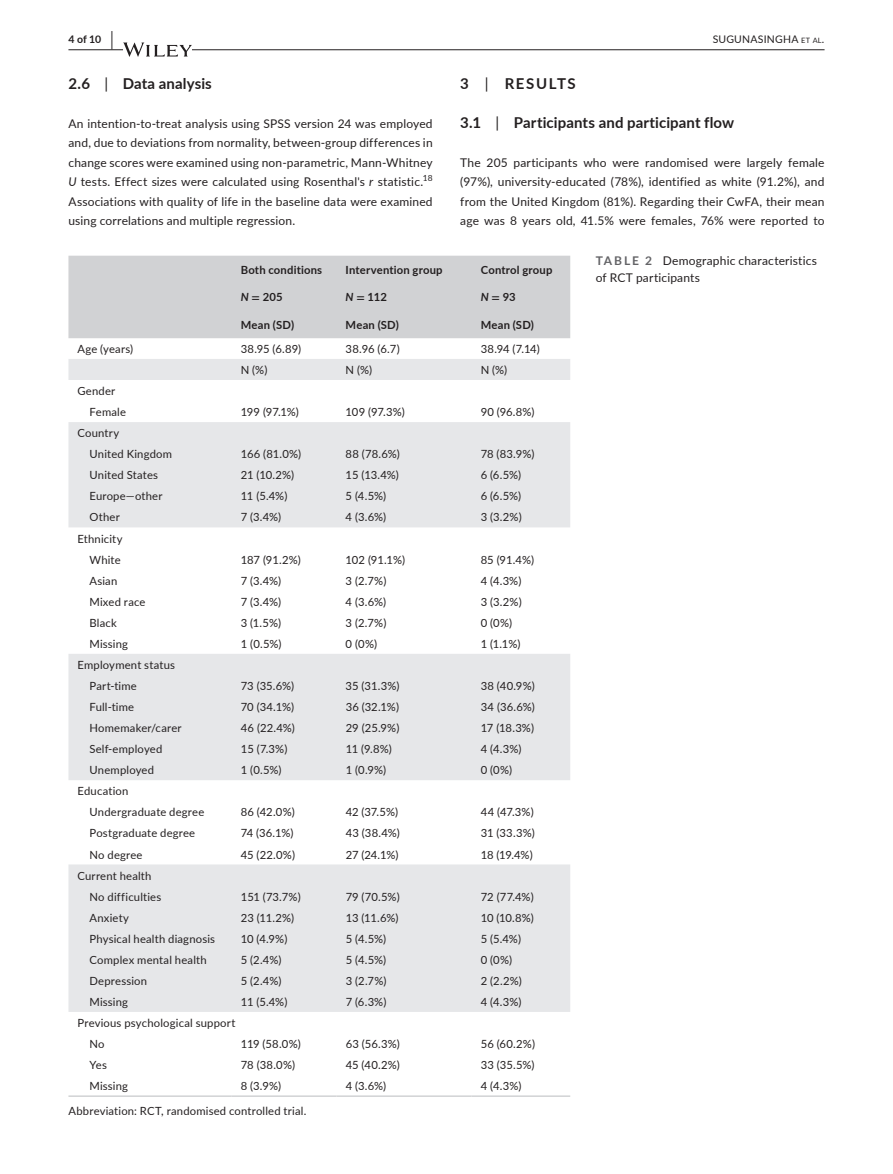
<style>
.page{position:relative;width:893px;height:1174px;background:#fff}
.page>*{position:absolute;margin:0;border:0;box-sizing:border-box;transform-origin:0 0}
.t1{font:700 15px "Lato";letter-spacing:.01em;color:#231f20}
.t2{font:700 15px "Lato";letter-spacing:.105em;color:#231f20}
.t3{font:12px/19.5px "Lato";letter-spacing:.015em;color:#231f20;text-align:justify}
.t4{font:11.25px/21px "Lato";letter-spacing:.015em;color:#231f20}
.t5{font:700 11.25px "Lato";letter-spacing:.02em;color:#231f20}
.t6{font:10.5px "Lato";letter-spacing:.02em;color:#231f20}
.t7{font:700 10.5px "Lato";color:#231f20}
.t8{font:8.4px "Lato";color:#231f20}
.s1{font-size:19.5px}
.s2{font-size:7.35px}
.s3{font-weight:400}
.s4{font-style:italic}
.s5{font-family:"STIX Two Text"}
.s6{font-weight:700;color:#636366}
</style>
<div class="page">
<hr style="left:68px;top:49px;width:756px;height:1px;background:#231f20">
<svg style="left:123px;top:42px;width:69px;height:15px"></svg>
<div style="left:68px;top:256px;width:502px;height:82px;background:#d1d2d4"></div>
<svg style="left:68px;top:359px;width:502px;height:653px;fill:#e6e7e9"></svg>
<hr style="left:68px;top:1095px;width:164px;height:1px;background:#d1d2d4">
<hr style="left:232px;top:1095px;width:105px;height:1px;background:#d1d2d4">
<hr style="left:337px;top:1095px;width:135px;height:1px;background:#d1d2d4">
<hr style="left:472px;top:1095px;width:98px;height:1px;background:#d1d2d4">
<p class="t7" style="left:68px;top:31px;width:46px">4 of 10 <span class="s1">|</span></p>
<p class="t6" style="left:713px;top:31px;width:113px">SUGUNASINGHA <span class="s2">et al</span>.</p>
<h1 class="t1" style="left:68px;top:72px;width:145px">2.6 <span class="s3">|</span> Data analysis</h1>
<p class="t3" style="left:68px;top:113px;width:366px">An intention-to-treat analysis using SPSS version 24 was employed and, due to deviations from normality, between-group differences in change scores were examined using non-parametric, Mann-Whitney <span class="s4">U</span> tests. Effect sizes were calculated using Rosenthal's <span class="s4">r</span> statistic.</p>
<h1 class="t2" style="left:460px;top:72px;width:117px">3 <span class="s3">|</span> RESULTS</h1>
<h1 class="t1" style="left:460px;top:111px;width:275px">3.1 <span class="s3">|</span> Participants and participant flow</h1>
<p class="t3" style="left:460px;top:152px;width:366px">The 205 participants who were randomised were largely female (97%), university-educated (78%), identified as white (91.2%), and from the United Kingdom (81%). Regarding their CwFA, their mean age was 8 years old, 41.5% were females, 76% were reported to</p>
<p class="t8" style="left:423px;top:172px;width:11px">18</p>
<p class="t3" style="left:68px;top:191px;width:366px">Associations with quality of life in the baseline data were examined using correlations and multiple regression.</p>
<p class="t5" style="left:241px;top:261px;width:83px">Both conditions</p>
<p class="t5" style="left:346px;top:261px;width:99px">Intervention group</p>
<p class="t5" style="left:481px;top:261px;width:73px">Control group</p>
<p class="t5" style="left:241px;top:289px;width:44px"><span class="s4">N</span><span class="s5">=</span>205</p>
<p class="t5" style="left:346px;top:289px;width:43px"><span class="s4">N</span> <span class="s5">=</span> 112</p>
<p class="t5" style="left:481px;top:289px;width:37px"><span class="s4">N</span><span class="s5">=</span>93</p>
<p class="t5" style="left:241px;top:317px;width:55px">Mean (SD)</p>
<p class="t5" style="left:346px;top:317px;width:55px">Mean (SD)</p>
<p class="t5" style="left:481px;top:317px;width:55px">Mean (SD)</p>
<p class="t4" style="left:77px;top:338px;width:57px">Age (years)</p>
<p class="t4" style="left:241px;top:338px;width:62px">38.95 (6.89)</p>
<p class="t4" style="left:346px;top:338px;width:56px">38.96 (6.7)</p>
<p class="t4" style="left:481px;top:338px;width:60px">38.94 (7.14)</p>
<p class="t4" style="left:241px;top:359px;width:28px">N (%)</p>
<p class="t4" style="left:346px;top:359px;width:28px">N (%)</p>
<p class="t4" style="left:481px;top:359px;width:28px">N (%)</p>
<p class="t4" style="left:89px;top:380px;width:38px;text-indent:-12px">Gender<br>Female</p>
<p class="t4" style="left:241px;top:401px;width:60px">199 (97.1%)</p>
<p class="t4" style="left:346px;top:401px;width:61px">109 (97.3%)</p>
<p class="t4" style="left:481px;top:401px;width:55px">90 (96.8%)</p>
<p class="t4" style="left:89px;top:422px;width:84px;text-indent:-12px">Country<br>United Kingdom</p>
<p class="t4" style="left:241px;top:443px;width:62px">166 (81.0%)</p>
<p class="t4" style="left:346px;top:443px;width:56px">88 (78.6%)</p>
<p class="t4" style="left:481px;top:443px;width:55px">78 (83.9%)</p>
<p class="t4" style="left:89px;top:464px;width:70px">United States</p>
<p class="t4" style="left:241px;top:464px;width:55px">21 (10.2%)</p>
<p class="t4" style="left:346px;top:464px;width:55px">15 (13.4%)</p>
<p class="t4" style="left:481px;top:464px;width:42px">6 (6.5%)</p>
<p class="t4" style="left:89px;top:485px;width:74px">Europe—other</p>
<p class="t4" style="left:241px;top:485px;width:48px">11 (5.4%)</p>
<p class="t4" style="left:346px;top:485px;width:42px">5 (4.5%)</p>
<p class="t4" style="left:481px;top:485px;width:42px">6 (6.5%)</p>
<p class="t4" style="left:89px;top:506px;width:32px">Other</p>
<p class="t4" style="left:241px;top:506px;width:42px">7 (3.4%)</p>
<p class="t4" style="left:346px;top:506px;width:42px">4 (3.6%)</p>
<p class="t4" style="left:481px;top:506px;width:42px">3 (3.2%)</p>
<p class="t4" style="left:77px;top:527px;width:47px;text-align:right">Ethnicity<br>White</p>
<p class="t4" style="left:241px;top:548px;width:62px">187 (91.2%)</p>
<p class="t4" style="left:346px;top:548px;width:61px">102 (91.1%)</p>
<p class="t4" style="left:481px;top:548px;width:55px">85 (91.4%)</p>
<p class="t4" style="left:89px;top:569px;width:29px">Asian</p>
<p class="t4" style="left:241px;top:569px;width:42px">7 (3.4%)</p>
<p class="t4" style="left:346px;top:569px;width:42px">3 (2.7%)</p>
<p class="t4" style="left:481px;top:569px;width:42px">4 (4.3%)</p>
<p class="t4" style="left:89px;top:590px;width:58px">Mixed race</p>
<p class="t4" style="left:241px;top:590px;width:42px">7 (3.4%)</p>
<p class="t4" style="left:346px;top:590px;width:42px">4 (3.6%)</p>
<p class="t4" style="left:481px;top:590px;width:42px">3 (3.2%)</p>
<p class="t4" style="left:89px;top:612px;width:29px">Black</p>
<p class="t4" style="left:241px;top:612px;width:42px">3 (1.5%)</p>
<p class="t4" style="left:346px;top:612px;width:42px">3 (2.7%)</p>
<p class="t4" style="left:481px;top:612px;width:33px">0 (0%)</p>
<p class="t4" style="left:89px;top:633px;width:40px">Missing</p>
<p class="t4" style="left:241px;top:633px;width:42px">1 (0.5%)</p>
<p class="t4" style="left:346px;top:633px;width:33px">0 (0%)</p>
<p class="t4" style="left:481px;top:633px;width:41px">1 (1.1%)</p>
<p class="t4" style="left:89px;top:654px;width:87px;text-indent:-12px">Employment status<br>Part-time</p>
<p class="t4" style="left:241px;top:675px;width:55px">73 (35.6%)</p>
<p class="t4" style="left:346px;top:675px;width:55px">35 (31.3%)</p>
<p class="t4" style="left:481px;top:675px;width:56px">38 (40.9%)</p>
<p class="t4" style="left:89px;top:696px;width:46px">Full-time</p>
<p class="t4" style="left:241px;top:696px;width:55px">70 (34.1%)</p>
<p class="t4" style="left:346px;top:696px;width:55px">36 (32.1%)</p>
<p class="t4" style="left:481px;top:696px;width:56px">34 (36.6%)</p>
<p class="t4" style="left:89px;top:717px;width:94px">Homemaker/carer</p>
<p class="t4" style="left:241px;top:717px;width:56px">46 (22.4%)</p>
<p class="t4" style="left:346px;top:717px;width:55px">29 (25.9%)</p>
<p class="t4" style="left:481px;top:717px;width:55px">17 (18.3%)</p>
<p class="t4" style="left:89px;top:738px;width:74px">Self-employed</p>
<p class="t4" style="left:241px;top:738px;width:48px">15 (7.3%)</p>
<p class="t4" style="left:346px;top:738px;width:48px">11 (9.8%)</p>
<p class="t4" style="left:481px;top:738px;width:42px">4 (4.3%)</p>
<p class="t4" style="left:89px;top:759px;width:66px">Unemployed</p>
<p class="t4" style="left:241px;top:759px;width:42px">1 (0.5%)</p>
<p class="t4" style="left:346px;top:759px;width:42px">1 (0.9%)</p>
<p class="t4" style="left:481px;top:759px;width:33px">0 (0%)</p>
<p class="t4" style="left:89px;top:780px;width:116px;text-indent:-12px">Education<br>Undergraduate degree</p>
<p class="t4" style="left:241px;top:801px;width:56px">86 (42.0%)</p>
<p class="t4" style="left:346px;top:801px;width:54px">42 (37.5%)</p>
<p class="t4" style="left:481px;top:801px;width:54px">44 (47.3%)</p>
<p class="t4" style="left:89px;top:822px;width:107px">Postgraduate degree</p>
<p class="t4" style="left:241px;top:822px;width:54px">74 (36.1%)</p>
<p class="t4" style="left:346px;top:822px;width:56px">43 (38.4%)</p>
<p class="t4" style="left:481px;top:822px;width:56px">31 (33.3%)</p>
<p class="t4" style="left:89px;top:843px;width:55px">No degree</p>
<p class="t4" style="left:241px;top:843px;width:56px">45 (22.0%)</p>
<p class="t4" style="left:346px;top:843px;width:54px">27 (24.1%)</p>
<p class="t4" style="left:481px;top:843px;width:53px">18 (19.4%)</p>
<p class="t4" style="left:89px;top:864px;width:73px;text-indent:-12px">Current health<br>No difficulties</p>
<p class="t4" style="left:241px;top:885px;width:61px">151 (73.7%)</p>
<p class="t4" style="left:346px;top:885px;width:56px">79 (70.5%)</p>
<p class="t4" style="left:481px;top:885px;width:54px">72 (77.4%)</p>
<p class="t4" style="left:89px;top:906px;width:41px">Anxiety</p>
<p class="t4" style="left:241px;top:906px;width:55px">23 (11.2%)</p>
<p class="t4" style="left:346px;top:906px;width:54px">13 (11.6%)</p>
<p class="t4" style="left:481px;top:906px;width:55px">10 (10.8%)</p>
<p class="t4" style="left:89px;top:927px;width:127px">Physical health diagnosis</p>
<p class="t4" style="left:241px;top:927px;width:48px">10 (4.9%)</p>
<p class="t4" style="left:346px;top:927px;width:42px">5 (4.5%)</p>
<p class="t4" style="left:481px;top:927px;width:42px">5 (5.4%)</p>
<p class="t4" style="left:89px;top:948px;width:119px">Complex mental health</p>
<p class="t4" style="left:241px;top:948px;width:42px">5 (2.4%)</p>
<p class="t4" style="left:346px;top:948px;width:42px">5 (4.5%)</p>
<p class="t4" style="left:481px;top:948px;width:33px">0 (0%)</p>
<p class="t4" style="left:89px;top:970px;width:59px">Depression</p>
<p class="t4" style="left:241px;top:970px;width:42px">5 (2.4%)</p>
<p class="t4" style="left:346px;top:970px;width:42px">3 (2.7%)</p>
<p class="t4" style="left:481px;top:970px;width:43px">2 (2.2%)</p>
<p class="t4" style="left:89px;top:991px;width:40px">Missing</p>
<p class="t4" style="left:241px;top:991px;width:48px">11 (5.4%)</p>
<p class="t4" style="left:346px;top:991px;width:42px">7 (6.3%)</p>
<p class="t4" style="left:481px;top:991px;width:42px">4 (4.3%)</p>
<p class="t4" style="left:89px;top:1012px;width:147px;text-indent:-12px">Previous psychological support<br>No</p>
<p class="t4" style="left:241px;top:1033px;width:61px">119 (58.0%)</p>
<p class="t4" style="left:346px;top:1033px;width:56px">63 (56.3%)</p>
<p class="t4" style="left:481px;top:1033px;width:56px">56 (60.2%)</p>
<p class="t4" style="left:89px;top:1054px;width:19px">Yes</p>
<p class="t4" style="left:241px;top:1054px;width:56px">78 (38.0%)</p>
<p class="t4" style="left:346px;top:1054px;width:56px">45 (40.2%)</p>
<p class="t4" style="left:481px;top:1054px;width:55px">33 (35.5%)</p>
<p class="t4" style="left:89px;top:1075px;width:40px">Missing</p>
<p class="t4" style="left:241px;top:1075px;width:42px">8 (3.9%)</p>
<p class="t4" style="left:346px;top:1075px;width:42px">4 (3.6%)</p>
<p class="t4" style="left:481px;top:1075px;width:42px">4 (4.3%)</p>
<p class="t4" style="left:68px;top:1100px;width:239px">Abbreviation: RCT, randomised controlled trial.</p>
<p class="t3" style="left:596px;top:252px;width:223px;line-height:16.5px"><span class="s6">TABLE 2</span> Demographic characteristics of RCT participants</p>
</div>
